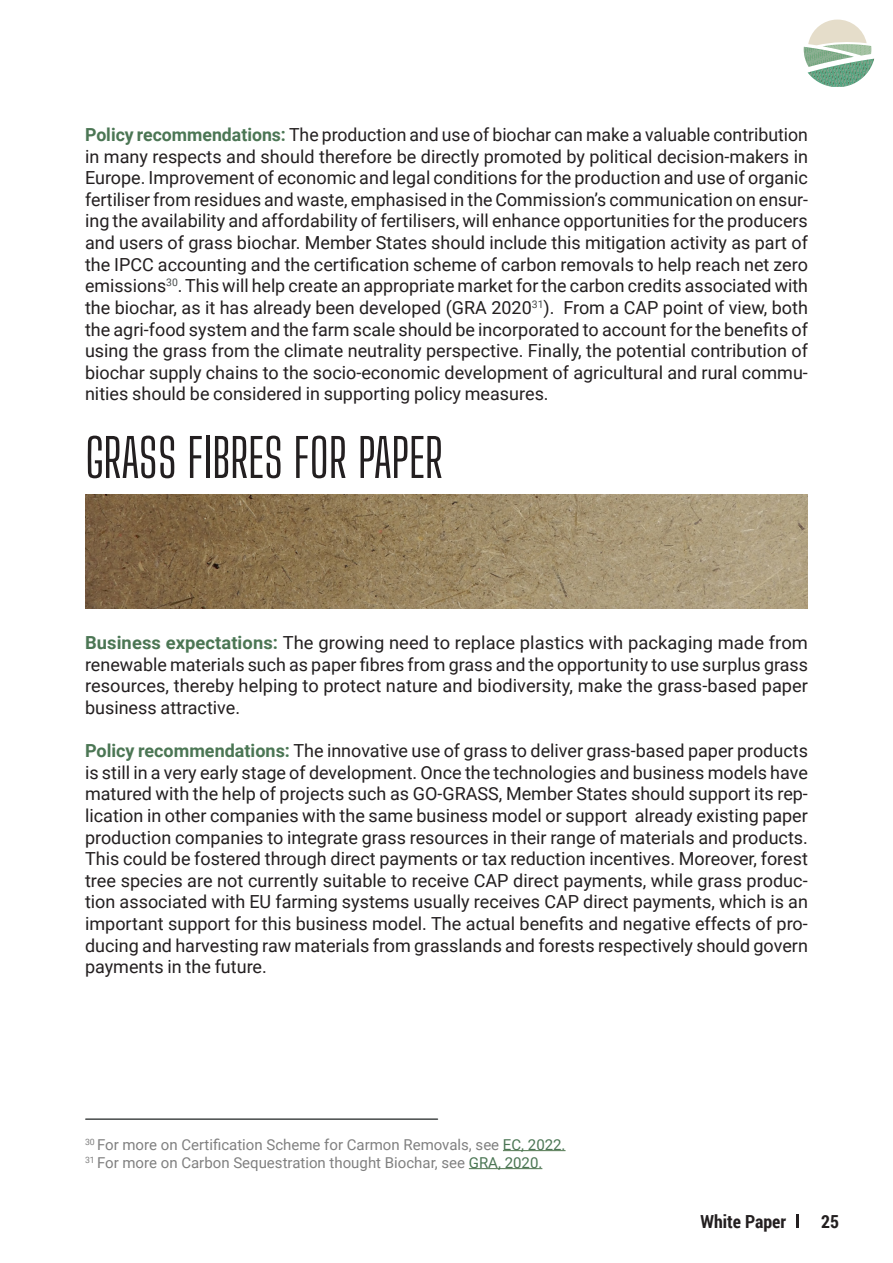
<style>
.page{position:relative;width:893px;height:1263px;background:#fff}
.page>*{position:absolute;margin:0;border:0;box-sizing:border-box;transform-origin:0 0}
.t1{font:52.5px "Big Shoulders Display";letter-spacing:-.005em;color:#231f20}
.Paragraph_Style_1{font:18px/21.6px "Roboto";color:#231f20;text-align:justify}
.t2{font:700 18px "Roboto Condensed";color:#231f20}
.t3{font:15px "Roboto";color:#808080}
.s1{font-weight:700;color:#4b7654}
.s2{color:#4b7654}
</style>
<div class="page">
<svg style="left:804px;top:20px;width:70px;height:67px"></svg>
<hr style="left:503px;top:1150px;width:62px;height:1px;background:#517750">
<hr style="left:469px;top:1168px;width:73px;height:1px;background:#517750">
<hr style="left:86px;top:1118px;width:351px;height:2px;background:#464a4a">
<img style="left:85px;top:494px;width:723px;height:114px">
<svg style="left:796px;top:1214px;width:2px;height:14px"></svg>
<p class="Paragraph_Style_1" style="left:85px;top:123px;width:725px"><span class="s1">Policy recommendations:</span> The production and use of biochar can make a valuable contribution in many respects and should therefore be directly promoted by political decision-makers in Europe. Improvement of economic and legal conditions for the production and use of organic fertiliser from residues and waste, emphasised in the Commission’s communication on ensur&shy;ing the availability and affordability of fertilisers, will enhance opportunities for the producers and users of grass biochar. Member States should include this mitigation activity as part of the IPCC accounting and the certification scheme of carbon removals to help reach net zero emissions<sup>30</sup>. This will help create an appropriate market for the carbon credits associated with the biochar, as it has already been developed (GRA 2020<sup>31</sup>). From a CAP point of view, both the agri-food system and the farm scale should be incorporated to account for the benefits of using the grass from the climate neutrality perspective. Finally, the potential contribution of biochar supply chains to the socio-economic development of agricultural and rural commu&shy;nities should be considered in supporting policy measures.</p>
<p class="t1" style="left:85px;top:425px;width:359px">GRASS FIBRES FOR PAPER</p>
<p class="Paragraph_Style_1" style="left:85px;top:631px;width:724px"><span class="s1">Business expectations:</span> The growing need to replace plastics with packaging made from renewable materials such as paper fibres from grass and the opportunity to use surplus grass resources, thereby helping to protect nature and biodiversity, make the grass-based paper business attractive.</p>
<p class="Paragraph_Style_1" style="left:85px;top:739px;width:724px"><span class="s1">Policy recommendations:</span> The innovative use of grass to deliver grass-based paper products is still in a very early stage of development. Once the technologies and business models have matured with the help of projects such as GO-GRASS, Member States should support its rep&shy;lication in other companies with the same business model or support already existing paper production companies to integrate grass resources in their range of materials and products.<br>This could be fostered through direct payments or tax reduction incentives. Moreover, forest tree species are not currently suitable to receive CAP direct payments, while grass produc&shy;tion associated with EU farming systems usually receives CAP direct payments, which is an important support for this business model. The actual benefits and negative effects of pro&shy;ducing and harvesting raw materials from grasslands and forests respectively should govern payments in the future.</p>
<p class="t3" style="left:85px;top:1134px;width:482px"><sup>30</sup> For more on Certification Scheme for Carmon Removals, see <span class="s2">EC, 2022.</span></p>
<p class="t3" style="left:85px;top:1152px;width:459px"><sup>31</sup> For more on Carbon Sequestration thought Biochar, see <span class="s2">GRA, 2020.</span></p>
<p class="t2" style="left:700px;top:1209px;width:87px">White Paper</p>
<p class="t2" style="left:821px;top:1209px;width:19px">25</p>
</div>
